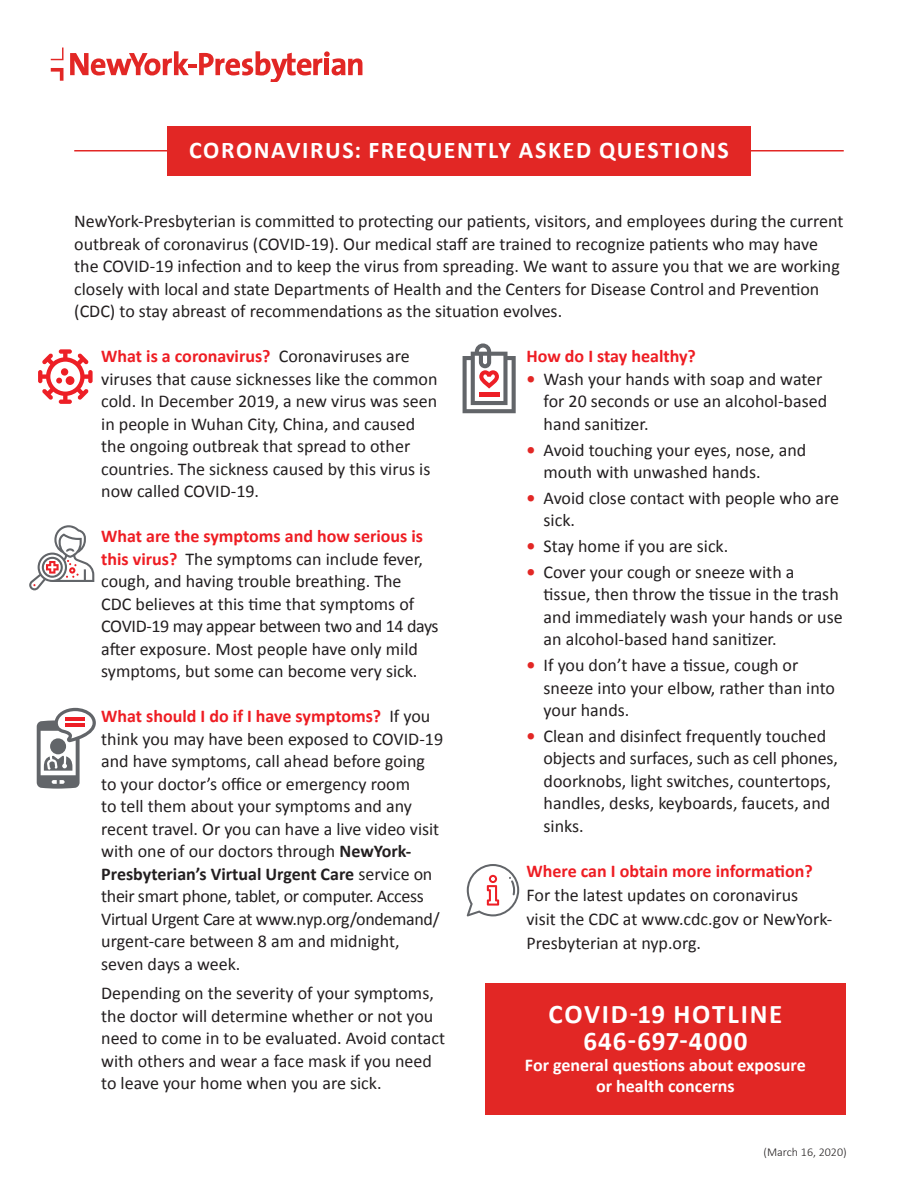
<style>
.page{position:relative;width:918px;height:1188px;background:#fff}
.page>*{position:absolute;margin:0;border:0;box-sizing:border-box;transform-origin:0 0}
.t1{font:700 27px/27px "Calibri";letter-spacing:.055em;color:#fff;text-align:center}
.t2{font:700 24px "Calibri";letter-spacing:.065em;color:#fff}
.t3{font:18px/22.5px "Calibri";color:#231f20}
.t4{font:700 18px "Calibri";color:#ee1d23}
.t5{font:700 18px/21px "Calibri";color:#fff;text-align:center}
.t6{font:300 12px "Calibri";color:#231f20}
.s1{font-weight:700;color:#ee1d23}
.s2{font-weight:700}
.s3{font-weight:700;color:#e22725}
</style>
<div class="page">
<svg style="left:29px;top:525px;width:65px;height:65px"></svg>
<svg style="left:38px;top:349px;width:55px;height:55px"></svg>
<div style="left:66px;top:376px;width:8px;height:9px;background:#ed1f26;border-radius:50%"></div>
<hr style="left:74px;top:150px;width:770px;height:2px;background:#e22725">
<svg style="left:51px;top:68px;width:12px;height:13px"></svg>
<svg style="left:51px;top:48px;width:12px;height:12px"></svg>
<svg style="left:70px;top:51px;width:292px;height:31px"></svg>
<div style="left:167px;top:127px;width:584px;height:49px;background:#e22725"></div>
<svg style="left:37px;top:708px;width:59px;height:81px"></svg>
<hr style="left:65px;top:717px;width:20px;height:3px;background:#ed1f26">
<hr style="left:65px;top:724px;width:20px;height:3px;background:#ed1f26">
<svg style="left:467px;top:864px;width:52px;height:52px"></svg>
<svg style="left:463px;top:343px;width:53px;height:70px"></svg>
<div style="left:485px;top:983px;width:361px;height:132px;background:#e22725"></div>
<h2 class="t2" style="left:189px;top:133px;width:541px">CORONAVIRUS: FREQUENTLY ASKED QUESTIONS</h2>
<p class="t3" style="left:74px;top:210px;width:771px">NewYork-Presbyterian is committed to protecting our patients, visitors, and employees during the current outbreak of coronavirus (COVID-19). Our medical staff are trained to recognize patients who may have the COVID-19 infection and to keep the virus from spreading. We want to assure you that we are working closely with local and state Departments of Health and the Centers for Disease Control and Prevention (CDC) to stay abreast of recommendations as the situation evolves.</p>
<p class="t3" style="left:101px;top:345px;width:338px"><span class="s1">What is a coronavirus?</span> Coronaviruses are viruses that cause sicknesses like the common cold. In December 2019, a new virus was seen in people in Wuhan City, China, and caused the ongoing outbreak that spread to other countries. The sickness caused by this virus is now called COVID-19.</p>
<p class="t3" style="left:101px;top:525px;width:339px"><span class="s1">What are the symptoms and how serious is this virus?</span> The symptoms can include fever, cough, and having trouble breathing. The<br>CDC believes at this time that symptoms of COVID-19 may appear between two and 14 days after exposure. Most people have only mild symptoms, but some can become very sick.</p>
<p class="t3" style="left:101px;top:705px;width:343px"><span class="s1">What should I do if I have symptoms?</span> If you think you may have been exposed to COVID-19 and have symptoms, call ahead before going to your doctor’s office or emergency room<br>to tell them about your symptoms and any recent travel. Or you can have a live video visit with one of our doctors through <span class="s2">NewYork-Presbyterian’s Virtual Urgent Care</span> service on their smart phone, tablet, or computer. Access Virtual Urgent Care at www.nyp.org/ondemand/ urgent-care between 8 am and midnight, seven days a week.</p>
<p class="t3" style="left:101px;top:981px;width:345px">Depending on the severity of your symptoms, the doctor will determine whether or not you need to come in to be evaluated. Avoid contact with others and wear a face mask if you need to leave your home when you are sick.</p>
<p class="t4" style="left:526px;top:344px;width:171px">How do I stay healthy?</p>
<p class="t3" style="left:544px;top:367px;width:285px;text-indent:-17px"><span class="s3">•</span> Wash your hands with soap and water for 20 seconds or use an alcohol-based hand sanitizer.</p>
<p class="t3" style="left:544px;top:438px;width:264px;text-indent:-17px"><span class="s3">•</span> Avoid touching your eyes, nose, and mouth with unwashed hands.</p>
<p class="t3" style="left:544px;top:486px;width:297px;text-indent:-17px"><span class="s3">•</span> Avoid close contact with people who are sick.</p>
<p class="t3" style="left:526px;top:534px;width:203px"><span class="s3">•</span> Stay home if you are sick.</p>
<p class="t3" style="left:544px;top:560px;width:301px;text-indent:-17px"><span class="s3">•</span> Cover your cough or sneeze with a tissue, then throw the tissue in the trash and immediately wash your hands or use an alcohol-based hand sanitizer.</p>
<p class="t3" style="left:544px;top:653px;width:293px;text-indent:-17px"><span class="s3">•</span> If you don’t have a tissue, cough or sneeze into your elbow, rather than into your hands.</p>
<p class="t3" style="left:544px;top:724px;width:296px;text-indent:-17px"><span class="s3">•</span> Clean and disinfect frequently touched objects and surfaces, such as cell phones, doorknobs, light switches, countertops, handles, desks, keyboards, faucets, and sinks.</p>
<p class="t4" style="left:526px;top:858px;width:288px">Where can I obtain more information?</p>
<p class="t3" style="left:526px;top:882px;width:307px;line-height:24px">For the latest updates on coronavirus<br>visit the CDC at www.cdc.gov or NewYork-<br>Presbyterian at nyp.org.</p>
<h1 class="t1" style="left:548px;top:1000px;width:236px">COVID-19 HOTLINE<br>646-697-4000</h1>
<p class="t5" style="left:525px;top:1054px;width:282px">For general questions about exposure or health concerns</p>
<p class="t6" style="left:764px;top:1145px;width:85px">(March 16, 2020)</p>
</div>
